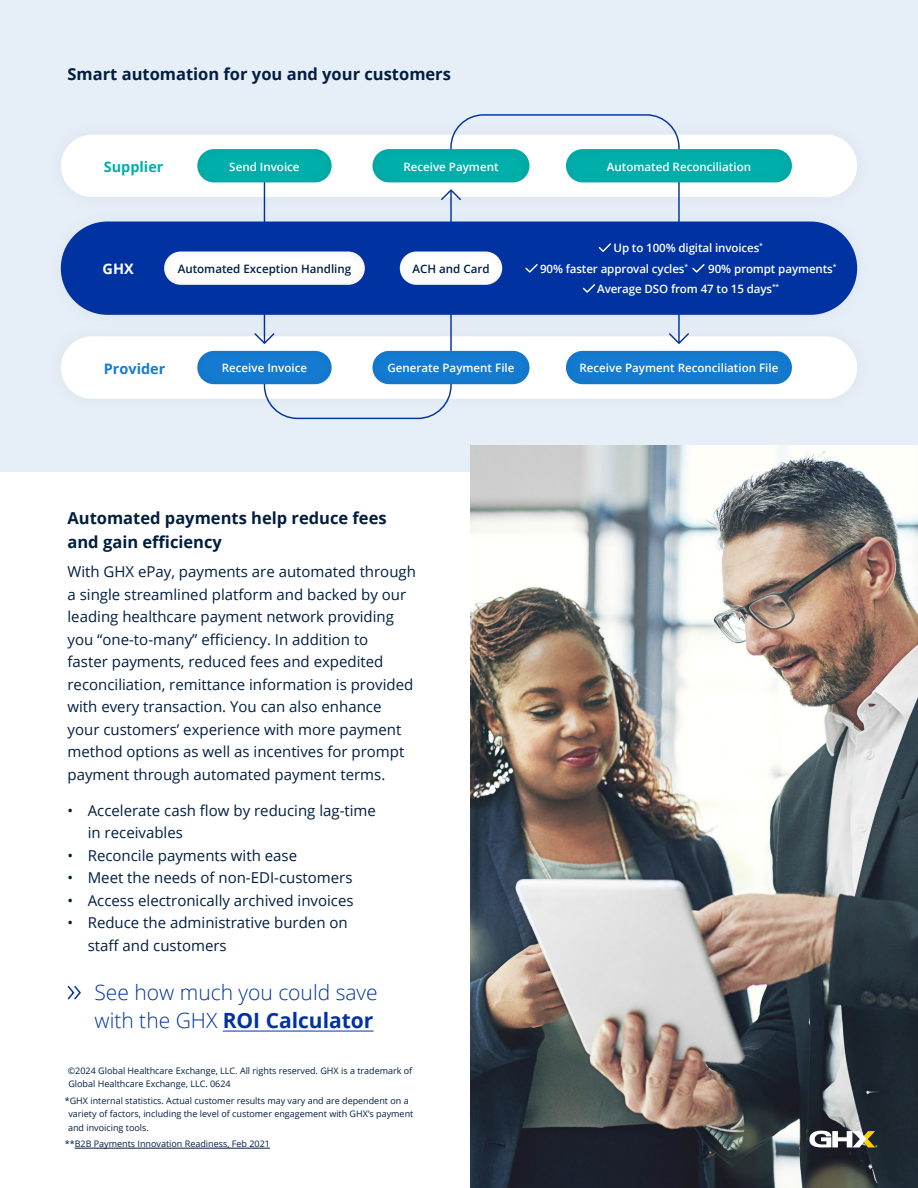
<style>
.page{position:relative;width:918px;height:1188px;background:#fff}
.page>*{position:absolute;margin:0;border:0;box-sizing:border-box;transform-origin:0 0}
.t1{font:300 21px/28.5px "Open Sans";color:#0033a1}
.t2{font:700 16.5px/24px "Open Sans";color:#011e41}
.t3{font:15px/22.5px "Open Sans";color:#011e41}
.t4{font:700 14.4px "Open Sans";color:#00afaa}
.t5{font:700 14.4px "Open Sans";color:#147bd1}
.t6{font:700 14.4px "Open Sans";color:#fff}
.t7{font:600 11.55px/20.2px "Open Sans";color:#fff}
.t8{font:600 11.55px "Open Sans";color:#011e41}
.t9{font:9px/13.5px "Open Sans";color:#011e41}
.s1{font-weight:700}
</style>
<div class="page">
<div style="left:0;top:0;width:918px;height:472px;background:#e6eef8"></div>
<div style="left:61px;top:222px;width:796px;height:93px;background:#0033a1;border-radius:47px"></div>
<div style="left:61px;top:336px;width:796px;height:63px;background:#fff;border-radius:31px"></div>
<div style="left:61px;top:135px;width:796px;height:62px;background:#fff;border-radius:31px"></div>
<hr style="left:264px;top:166px;width:1px;height:177px;background:#0033a1">
<svg style="left:263px;top:189px;width:189px;height:231px"></svg>
<svg style="left:450px;top:114px;width:230px;height:231px"></svg>
<div style="left:400px;top:252px;width:102px;height:33px;background:#fff;border-radius:17px"></div>
<div style="left:197px;top:149px;width:135px;height:33px;background:#00afaa;border-radius:17px"></div>
<div style="left:373px;top:149px;width:157px;height:33px;background:#00afaa;border-radius:17px"></div>
<div style="left:164px;top:252px;width:201px;height:33px;background:#fff;border-radius:17px"></div>
<div style="left:566px;top:149px;width:226px;height:33px;background:#00aea9;border-radius:17px"></div>
<div style="left:197px;top:351px;width:135px;height:33px;background:#147bd1;border-radius:17px"></div>
<div style="left:373px;top:351px;width:157px;height:33px;background:#147bd1;border-radius:17px"></div>
<div style="left:566px;top:351px;width:226px;height:33px;background:#137ad0;border-radius:17px"></div>
<svg style="left:597px;top:242px;width:15px;height:11px"></svg>
<svg style="left:524px;top:263px;width:15px;height:11px"></svg>
<svg style="left:581px;top:283px;width:15px;height:11px"></svg>
<svg style="left:692px;top:264px;width:13px;height:9px"></svg>
<svg style="left:254px;top:332px;width:22px;height:13px"></svg>
<svg style="left:668px;top:332px;width:21px;height:13px"></svg>
<svg style="left:440px;top:188px;width:22px;height:13px"></svg>
<hr style="left:223px;top:1031px;width:151px;height:1px;background:#0033a1">
<svg style="left:67px;top:985px;width:14px;height:15px"></svg>
<img style="left:470px;top:446px;width:448px;height:742px">
<hr style="left:75px;top:1148px;width:195px;height:1px;background:#011e41">
<svg style="left:809px;top:1131px;width:68px;height:16px"></svg>
<p class="t2" style="left:68px;top:62px;width:385px">Smart automation for you and your customers</p>
<p class="t4" style="left:104px;top:156px;width:61px">Supplier</p>
<p class="t7" style="left:229px;top:156px;width:72px">Send Invoice</p>
<p class="t7" style="left:403px;top:156px;width:97px">Receive Payment</p>
<p class="t7" style="left:607px;top:156px;width:146px">Automated Reconciliation</p>
<p class="t6" style="left:103px;top:259px;width:33px">GHX</p>
<p class="t8" style="left:412px;top:260px;width:79px">ACH and Card</p>
<p class="t8" style="left:178px;top:260px;width:175px">Automated Exception Handling</p>
<p class="t7" style="left:540px;top:238px;width:224px;text-indent:73px">Up to 100% digital invoices<sup>*<br></sup>90% faster approval cycles<sup>*</sup></p>
<p class="t7" style="left:597px;top:258px;width:241px;text-indent:111px">90% prompt payments<sup>*<br></sup>Average DSO from 47 to 15 days<sup>**</sup></p>
<p class="t5" style="left:104px;top:358px;width:63px">Provider</p>
<p class="t7" style="left:222px;top:357px;width:87px">Receive Invoice</p>
<p class="t7" style="left:388px;top:357px;width:128px">Generate Payment File</p>
<p class="t7" style="left:580px;top:357px;width:200px">Receive Payment Reconciliation File</p>
<p class="t2" style="left:68px;top:506px;width:321px">Automated payments help reduce fees and gain efficiency</p>
<p class="t3" style="left:68px;top:560px;width:350px">With GHX ePay, payments are automated through a single streamlined platform and backed by our leading healthcare payment network providing you “one-to-many” efficiency. In addition to<br>faster payments, reduced fees and expedited reconciliation, remittance information is provided with every transaction. You can also enhance your customers’ experience with more payment method options as well as incentives for prompt payment through automated payment terms.</p>
<p class="t3" style="left:88px;top:799px;width:290px;text-indent:-20px">• Accelerate cash flow by reducing lag-time in receivables</p>
<p class="t3" style="left:68px;top:844px;width:231px">• Reconcile payments with ease</p>
<p class="t3" style="left:68px;top:866px;width:287px">• Meet the needs of non-EDI-customers</p>
<p class="t3" style="left:68px;top:889px;width:288px">• Access electronically archived invoices</p>
<p class="t3" style="left:88px;top:911px;width:261px;text-indent:-20px">• Reduce the administrative burden on staff and customers</p>
<h1 class="t1" style="left:95px;top:977px;width:285px">See how much you could save with the GHX <span class="s1">ROI Calculator</span></h1>
<p class="t9" style="left:68px;top:1063px;width:346px">©2024 Global Healthcare Exchange, LLC. All rights reserved. GHX is a trademark of<br>Global Healthcare Exchange, LLC. 0624</p>
<p class="t9" style="left:68px;top:1093px;width:347px;text-indent:-3px">*GHX internal statistics. Actual customer results may vary and are dependent on a variety of factors, including the level of customer engagement with GHX’s payment and invoicing tools.</p>
<p class="t9" style="left:65px;top:1137px;width:207px">**B2B Payments Innovation Readiness, Feb 2021</p>
</div>
